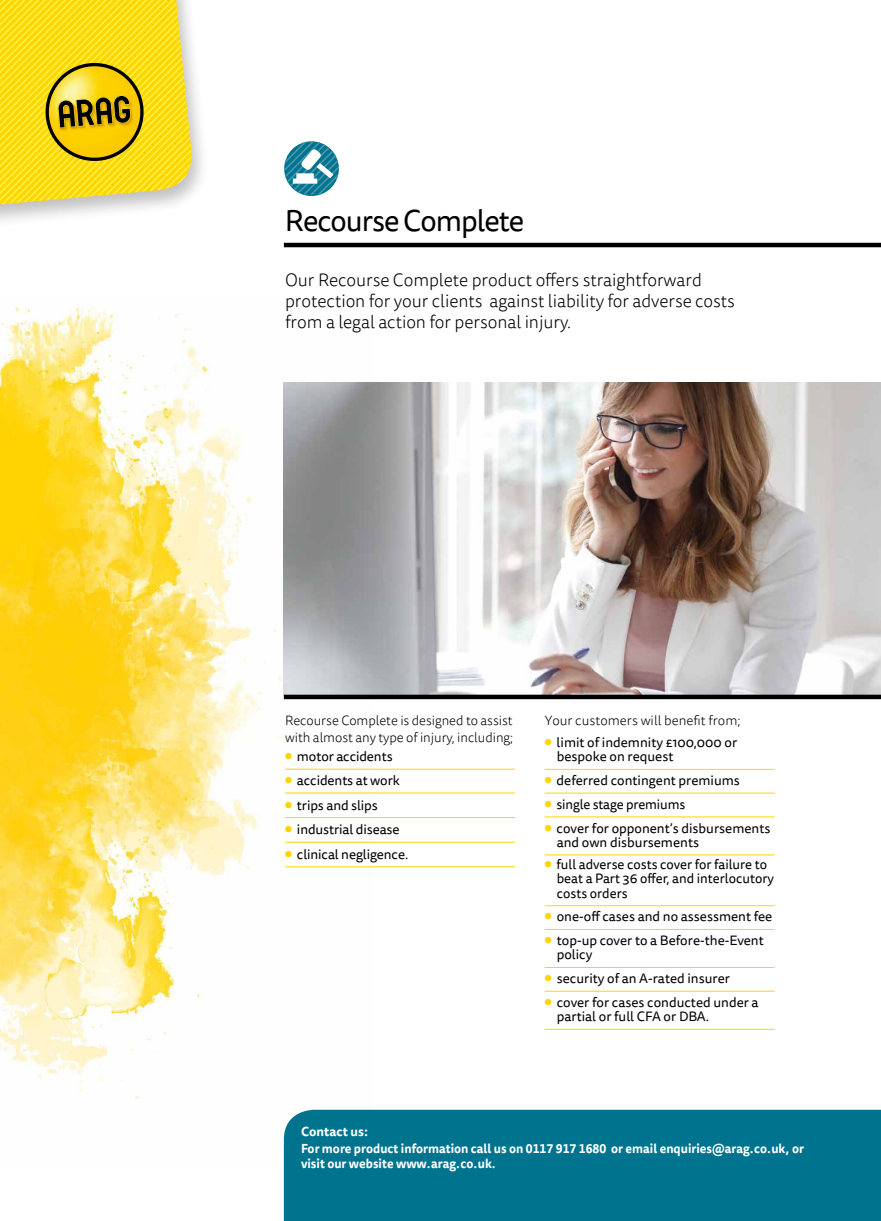
<style>
.page{position:relative;width:881px;height:1221px;background:#fff}
.page>*{position:absolute;margin:0;border:0;box-sizing:border-box;transform-origin:0 0}
.t1{font:30px "Tisa Sans OT";letter-spacing:-.035em;color:#000}
.t2{font:300 18px/21px "Tisa Sans OT";letter-spacing:-.005em;color:#000}
.t3{font:13.5px/14.2px "Tisa Sans OT";color:#000}
.t4{font:300 13.5px/16.2px "Tisa Sans OT";letter-spacing:-.005em;color:#000}
.t5{font:700 12.75px/17.4px "Tisa Sans OT";color:#fff}
.t6{font:700 12.75px "Tisa Sans OT";color:#fff;scale:.95 1}
.s1{font-size:12px;color:#ffd500}
</style>
<div class="page">
<svg style="left:284px;top:141px;width:55px;height:55px"></svg>
<img style="left:0;top:307px;width:372px;height:860px">
<img style="left:284px;top:382px;width:596px;height:312px">
<div style="left:284px;top:1109px;width:596px;height:111px;background:#00748f"></div>
<div style="left:0;top:0;width:210px;height:229px;background:#000;opacity:.25"></div>
<svg style="left:0;top:0;width:193px;height:209px;background:#edd02a"></svg>
<hr style="left:284px;top:243px;width:596px;height:4px;background:#000">
<hr style="left:285px;top:768px;width:229px;height:1px;background:#ffd500">
<hr style="left:285px;top:792px;width:229px;height:1px;background:#ffd500">
<hr style="left:285px;top:817px;width:229px;height:1px;background:#ffd500">
<hr style="left:285px;top:841px;width:229px;height:1px;background:#ffd500">
<hr style="left:285px;top:866px;width:229px;height:1px;background:#ffd500">
<hr style="left:544px;top:769px;width:230px;height:1px;background:#ffd500">
<hr style="left:544px;top:792px;width:230px;height:1px;background:#ffd500">
<hr style="left:544px;top:816px;width:230px;height:1px;background:#ffd500">
<hr style="left:544px;top:854px;width:230px;height:1px;background:#ffd500">
<hr style="left:544px;top:905px;width:230px;height:1px;background:#ffd500">
<hr style="left:544px;top:929px;width:230px;height:1px;background:#ffd500">
<hr style="left:544px;top:967px;width:230px;height:1px;background:#ffd500">
<hr style="left:544px;top:990px;width:230px;height:1px;background:#ffd500">
<hr style="left:544px;top:1028px;width:230px;height:1px;background:#ffd500">
<div style="left:284px;top:694px;width:596px;height:5px;background:#000"></div>
<h1 class="t1" style="left:285px;top:202px;width:241px">Recourse Complete</h1>
<h2 class="t2" style="left:285px;top:270px;width:451px">Our Recourse Complete product offers straightforward protection for your clients against liability for adverse costs from a legal action for personal injury.</h2>
<p class="t4" style="left:285px;top:713px;width:229px">Recourse Complete is designed to assist with almost any type of injury, including;</p>
<p class="t3" style="left:285px;top:750px;width:109px"><span class="s1">●</span> motor accidents</p>
<p class="t3" style="left:285px;top:773px;width:116px"><span class="s1">●</span> accidents at work</p>
<p class="t3" style="left:285px;top:798px;width:94px"><span class="s1">●</span> trips and slips</p>
<p class="t3" style="left:285px;top:823px;width:116px"><span class="s1">●</span> industrial disease</p>
<p class="t3" style="left:285px;top:847px;width:124px"><span class="s1">●</span> clinical negligence.</p>
<p class="t4" style="left:544px;top:713px;width:197px">Your customers will benefit from;</p>
<p class="t3" style="left:556px;top:736px;width:182px;text-indent:-12px"><span class="s1">●</span> limit of indemnity £100,000 or bespoke on request</p>
<p class="t3" style="left:544px;top:774px;width:197px"><span class="s1">●</span> deferred contingent premiums</p>
<p class="t3" style="left:544px;top:797px;width:142px"><span class="s1">●</span> single stage premiums</p>
<p class="t3" style="left:556px;top:821px;width:215px;text-indent:-12px"><span class="s1">●</span> cover for opponent’s disbursements and own disbursements</p>
<p class="t3" style="left:556px;top:858px;width:218px;text-indent:-12px"><span class="s1">●</span> full adverse costs cover for failure to beat a Part 36 offer, and interlocutory costs orders</p>
<p class="t3" style="left:544px;top:910px;width:229px"><span class="s1">●</span> one-off cases and no assessment fee</p>
<p class="t3" style="left:556px;top:934px;width:208px;text-indent:-12px"><span class="s1">●</span> top-up cover to a Before-the-Event policy</p>
<p class="t3" style="left:544px;top:972px;width:187px"><span class="s1">●</span> security of an A-rated insurer</p>
<p class="t3" style="left:556px;top:995px;width:203px;text-indent:-12px"><span class="s1">●</span> cover for cases conducted under a partial or full CFA or DBA.</p>
<p class="t5" style="left:301px;top:1123px;width:504px">Contact us:<br>For more product information call us on 0117 917 1680 or email enquiries@arag.co.uk, or</p>
<p class="t6" style="left:301px;top:1155px;width:207px">visit our website www.arag.co.uk.</p>
</div>
